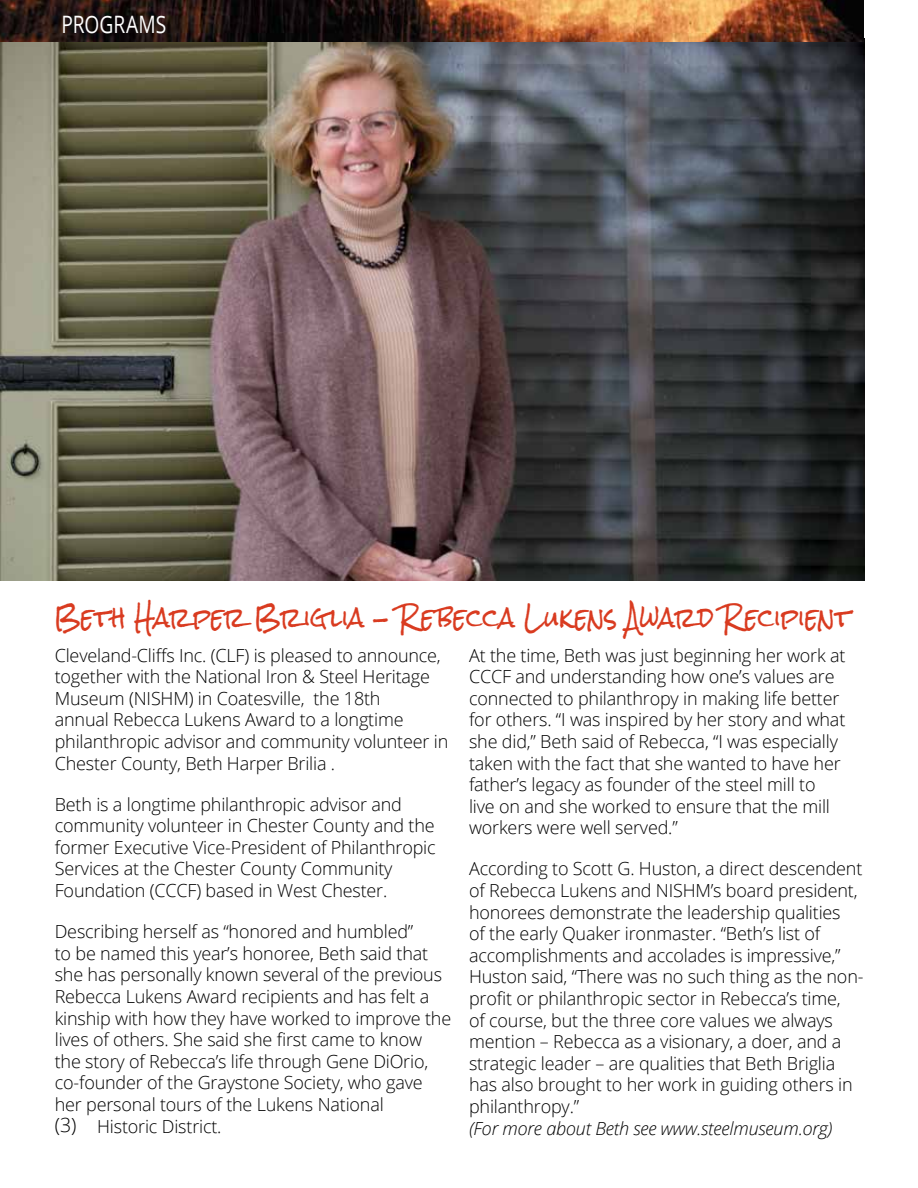
<style>
.page{position:relative;width:918px;height:1188px;background:#fff}
.page>*{position:absolute;margin:0;border:0;box-sizing:border-box;transform-origin:0 0}
.t1{font:27px "Rock Salt";letter-spacing:.01em;color:#d93b20;scale:.82 1}
.t2{font:24px "Open Sans";color:#fff;scale:.8 1}
.t3{font:300 19.5px "Open Sans";color:#000}
.t4{font:300 18px/21.6px "Open Sans";letter-spacing:-.01em;color:#000}
.t5{font:italic 300 18px "Open Sans";letter-spacing:-.01em;color:#000}
</style>
<div class="page">
<img style="left:0;top:42px;width:864px;height:538px">
<img style="left:0;top:0;width:864px;height:42px">
<h2 class="t2" style="left:62px;top:8px;width:133px">PROGRAMS</h2>
<h1 class="t1" style="left:54px;top:602px;width:973px">Beth Harper Brig lia - Rebecca Lukens Award Recipient</h1>
<p class="t4" style="left:55px;top:644px;width:395px">Cleveland-Cliffs Inc. (CLF) is pleased to announce, together with the National Iron &amp; Steel Heritage Museum (NISHM) in Coatesville, the 18th<br>annual Rebecca Lukens Award to a longtime philanthropic advisor and community volunteer in Chester County, Beth Harper Brilia .</p>
<p class="t4" style="left:55px;top:793px;width:382px">Beth is a longtime philanthropic advisor and community volunteer in Chester County and the former Executive Vice-President of Philanthropic Services at the Chester County Community Foundation (CCCF) based in West Chester.</p>
<p class="t4" style="left:55px;top:920px;width:360px">Describing herself as “honored and humbled”</p>
<p class="t4" style="left:55px;top:942px;width:375px">to be named this year’s honoree, Beth said that</p>
<p class="t4" style="left:55px;top:964px;width:389px">she has personally known several of the previous</p>
<p class="t4" style="left:55px;top:985px;width:376px">Rebecca Lukens Award recipients and has felt a</p>
<p class="t4" style="left:55px;top:1007px;width:398px">kinship with how they have worked to improve the</p>
<p class="t4" style="left:55px;top:1028px;width:369px">lives of others. She said she first came to know</p>
<p class="t4" style="left:55px;top:1050px;width:375px">the story of Rebecca’s life through Gene DiOrio,</p>
<p class="t4" style="left:55px;top:1072px;width:369px">co-founder of the Graystone Society, who gave</p>
<p class="t4" style="left:55px;top:1093px;width:331px">her personal tours of the Lukens National</p>
<p class="t4" style="left:97px;top:1115px;width:126px">Historic District.</p>
<p class="t4" style="left:469px;top:644px;width:378px">At the time, Beth was just beginning her work at CCCF and understanding how one’s values are connected to philanthropy in making life better for others. “I was inspired by her story and what she did,” Beth said of Rebecca, “I was especially taken with the fact that she wanted to have her father’s legacy as founder of the steel mill to live on and she worked to ensure that the mill workers were well served.”</p>
<p class="t4" style="left:469px;top:858px;width:396px">According to Scott G. Huston, a direct descendent of Rebecca Lukens and NISHM’s board president, honorees demonstrate the leadership qualities<br>of the early Quaker ironmaster. “Beth’s list of accomplishments and accolades is impressive,” Huston said, “There was no such thing as the non&shy;profit or philanthropic sector in Rebecca’s time,<br>of course, but the three core values we always mention – Rebecca as a visionary, a doer, and a strategic leader – are qualities that Beth Briglia has also brought to her work in guiding others in philanthropy.”</p>
<p class="t5" style="left:469px;top:1116px;width:365px">(For more about Beth see www.steelmuseum.org)</p>
<p class="t3" style="left:55px;top:1112px;width:23px">(3)</p>
</div>
